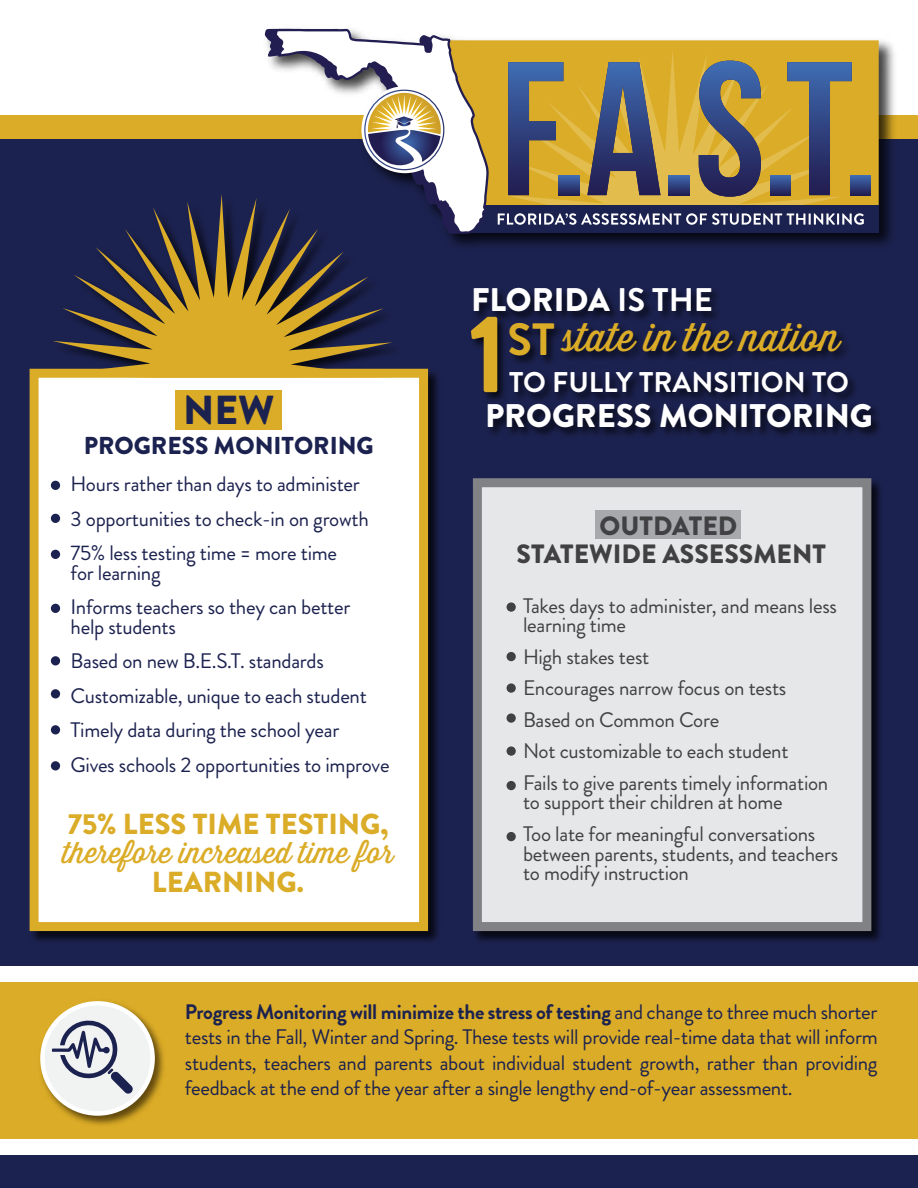
<style>
.page{position:relative;width:918px;height:1188px;background:#1c224f}
.page>*{position:absolute;margin:0;border:0;box-sizing:border-box;transform-origin:0 0}
.t1{font:700 110.85px "Brandon Grotesque";color:#dbac27}
.t2{font:900 40.5px "Brandon Grotesque";color:#1c224f}
.t3{font:38.85px "Thirsty Script";color:#dbac27}
.t4{font:900 32.7px "Brandon Grotesque";color:#fff}
.t5{font:29.25px "Thirsty Script";color:#dbac27}
.t6{font:900 28.95px "Brandon Grotesque";color:#dbac27}
.t7{font:700 28.5px "Brandon Grotesque";color:#fff}
.t8{font:900 26.4px/28.2px "Brandon Grotesque";color:#414042;text-align:center}
.t9{font:900 24.45px "Brandon Grotesque";color:#1c224f}
.t10{font:21px/34.5px "Brandon Grotesque";letter-spacing:-.015em;color:#1c224f}
.t11{font:21px/31.5px "Brandon Grotesque";letter-spacing:-.015em;color:#414042}
.s1{font-weight:700}
.s2{font-family:"Brandon Grotesque";font-weight:700;font-size:45.15px}
</style>
<div class="page">
<div style="left:0;top:45px;width:918px;height:94px;background:#dbac27"></div>
<div style="left:0;top:0;width:918px;height:115px;background:#fff"></div>
<img style="left:475px;top:478px;width:406px;height:463px">
<div style="left:473px;top:478px;width:398px;height:453px;background:#e6e7e8;border:9px solid #808285"></div>
<img style="left:29px;top:349px;width:409px;height:592px">
<div style="left:30px;top:369px;width:398px;height:562px;background:#fff;border:9px solid #dbac27"></div>
<svg style="left:52px;top:194px;width:340px;height:184px"></svg>
<img style="left:259px;top:28px;width:636px;height:227px">
<div style="left:489px;top:40px;width:390px;height:166px;background:#dbac27"></div>
<svg style="left:505px;top:49px;width:337px;height:157px;background:#d7ac33"></svg>
<svg style="left:508px;top:62px;width:55px;height:133px;background:#7e755d"></svg>
<div style="left:559px;top:175px;width:20px;height:20px;background:linear-gradient(to bottom,#3f6cb3,#242358)"></div>
<svg style="left:587px;top:62px;width:74px;height:133px;background:#7a715e"></svg>
<div style="left:669px;top:175px;width:20px;height:20px;background:linear-gradient(to bottom,#3f6cb3,#242358)"></div>
<svg style="left:699px;top:61px;width:62px;height:136px"></svg>
<div style="left:771px;top:175px;width:20px;height:20px;background:linear-gradient(to bottom,#3f6cb3,#242358)"></div>
<svg style="left:787px;top:62px;width:65px;height:133px"></svg>
<div style="left:467px;top:206px;width:412px;height:27px;background:#1c224f"></div>
<svg style="left:266px;top:30px;width:222px;height:203px"></svg>
<svg style="left:498px;top:213px;width:366px;height:12px"></svg>
<div style="left:850px;top:175px;width:21px;height:20px;background:linear-gradient(to bottom,#3f6cb3,#242358)"></div>
<div style="left:175px;top:390px;width:106px;height:40px;background:#dbac27"></div>
<div style="left:595px;top:510px;width:145px;height:29px;background:#a7a9ac"></div>
<div style="left:0;top:966px;width:918px;height:189px;background:#fff"></div>
<div style="left:0;top:982px;width:918px;height:157px;background:#dbac27"></div>
<div style="left:51px;top:761px;width:9px;height:9px;background:#1c224f;border-radius:50%"></div>
<div style="left:51px;top:725px;width:9px;height:9px;background:#1c224f;border-radius:50%"></div>
<div style="left:51px;top:689px;width:9px;height:9px;background:#1c224f;border-radius:50%"></div>
<div style="left:51px;top:656px;width:9px;height:9px;background:#1c224f;border-radius:50%"></div>
<div style="left:51px;top:604px;width:9px;height:9px;background:#1c224f;border-radius:50%"></div>
<div style="left:51px;top:514px;width:9px;height:9px;background:#1c224f;border-radius:50%"></div>
<div style="left:51px;top:550px;width:9px;height:9px;background:#1c224f;border-radius:50%"></div>
<div style="left:51px;top:481px;width:9px;height:9px;background:#1c224f;border-radius:50%"></div>
<div style="left:507px;top:832px;width:9px;height:9px;background:#414042;border-radius:50%"></div>
<div style="left:507px;top:781px;width:9px;height:9px;background:#414042;border-radius:50%"></div>
<div style="left:507px;top:746px;width:9px;height:10px;background:#414042;border-radius:50%"></div>
<div style="left:507px;top:713px;width:9px;height:10px;background:#414042;border-radius:50%"></div>
<div style="left:507px;top:652px;width:9px;height:9px;background:#414042;border-radius:50%"></div>
<div style="left:507px;top:683px;width:9px;height:10px;background:#414042;border-radius:50%"></div>
<div style="left:507px;top:602px;width:9px;height:10px;background:#414042;border-radius:50%"></div>
<img style="left:40px;top:1001px;width:124px;height:124px">
<div style="left:43px;top:1003px;width:110px;height:110px;background:#f1f2f2;border-radius:50%"></div>
<div style="left:40px;top:1001px;width:115px;height:115px;border:4px solid #fff;border-radius:50%"></div>
<svg style="left:52px;top:1020px;width:81px;height:74px"></svg>
<h3 class="t4" style="left:471px;top:277px;width:244px">FLORIDA <span class="s1">IS THE</span></h3>
<h1 class="t1" style="left:468px;top:277px;width:41px">1</h1>
<h3 class="t3" style="left:508px;top:309px;width:334px"><span class="s2">ST</span> state in the nation</h3>
<h3 class="t7" style="left:509px;top:362px;width:341px">TO FULLY TRANSITION TO</h3>
<h2 class="t2" style="left:183px;top:382px;width:93px">NEW</h2>
<h3 class="t4" style="left:485px;top:393px;width:389px">PROGRESS MONITORING</h3>
<p class="t9" style="left:84px;top:429px;width:291px">PROGRESS MONITORING</p>
<p class="t10" style="left:71px;top:467px;width:300px">Hours rather than days to administer<br>3 opportunities to check-in on growth<br>75% less testing time = more time</p>
<p class="t10" style="left:71px;top:556px;width:281px">for learning<br>Informs teachers so they can better</p>
<p class="t10" style="left:71px;top:610px;width:320px">help students<br>Based on new B.E.S.T. standards<br>Customizable, unique to each student<br>Timely data during the school year<br>Gives schools 2 opportunities to improve</p>
<h3 class="t6" style="left:68px;top:804px;width:322px">75% LESS TIME TESTING,</h3>
<h3 class="t5" style="left:62px;top:832px;width:333px">therefore increased time for</h3>
<h3 class="t6" style="left:152px;top:861px;width:154px">LEARNING.</h3>
<p class="t8" style="left:517px;top:512px;width:311px">OUTDATED<br>STATEWIDE ASSESSMENT</p>
<p class="t11" style="left:523px;top:596px;width:315px;line-height:19.5px">Takes days to administer, and means less learning time</p>
<p class="t11" style="left:523px;top:641px;width:307px">High stakes test<br>Encourages narrow focus on tests<br>Based on Common Core<br>Not customizable to each student<br>Fails to give parents timely information</p>
<p class="t11" style="left:523px;top:787px;width:294px">to support their children at home<br>Too late for meaningful conversations</p>
<p class="t11" style="left:523px;top:844px;width:317px;line-height:19.5px">between parents, students, and teachers to modify instruction</p>
<p class="t10" style="left:185px;top:999px;width:694px;line-height:25.5px;text-align:justify"><span class="s1">Progress Monitoring will minimize the stress of testing</span> and change to three much shorter tests in the Fall, Winter and Spring. These tests will provide real-time data that will inform students, teachers and parents about individual student growth, rather than providing feedback at the end of the year after a single lengthy end-of-year assessment.</p>
</div>
